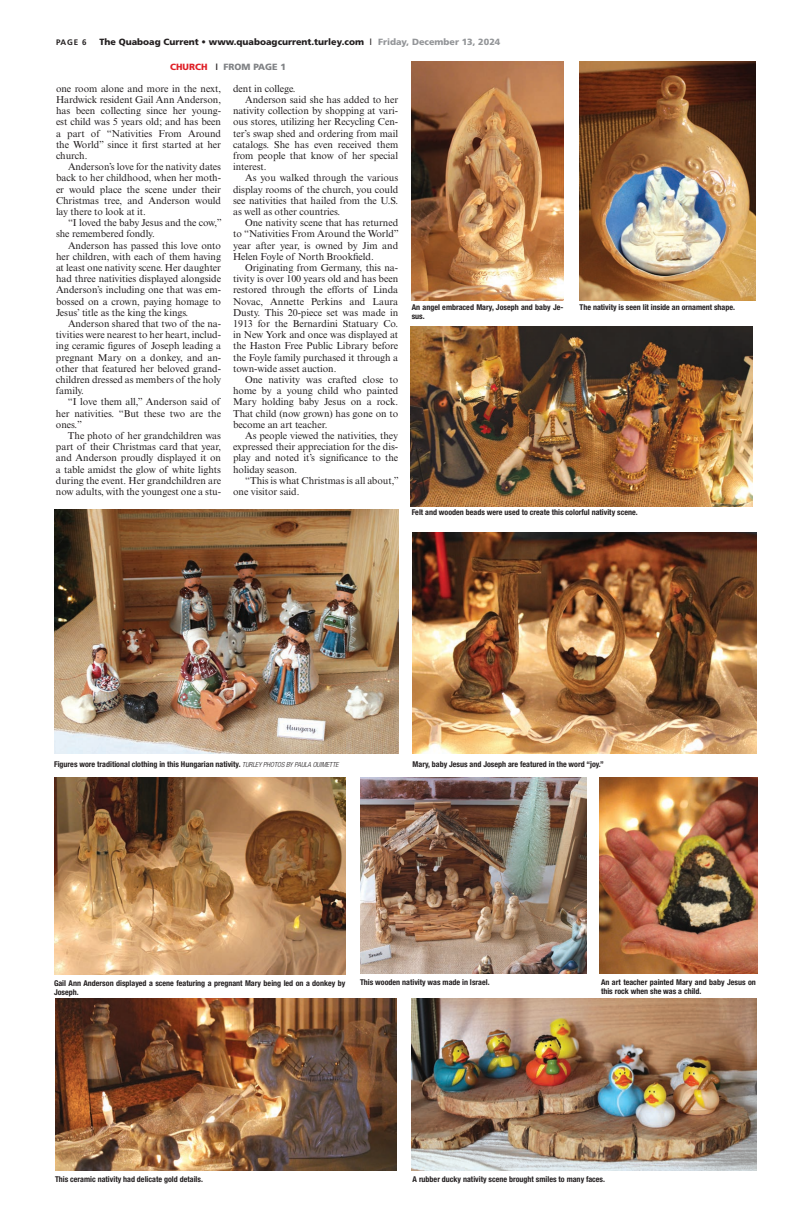
<style>
.page{position:relative;width:810px;height:1224px;background:#fff}
.page>*{position:absolute;margin:0;border:0;box-sizing:border-box;transform-origin:0 0}
.QC_Body_Text{font:10px/11.2px "Times New Roman MT Std";letter-spacing:-.005em;color:#231f20;text-align:justify}
.t1{font:900 9px "Frutiger LT Std";color:#231f20}
.t2{font:900 9px "Frutiger LT Std";color:#808285}
.QC_Photo_Cutline{font:700 condensed 8px/9px "Helvetica Neue LT Std";color:#231f20}
.t3{font:700 8px "Frutiger LT Std";color:#231f20}
.s1{font-family:"Helvetica";font-weight:400}
.s2{color:#939598}
.s3{color:#df2027}
.s4{font-family:"Helvetica Neue LT Std";font-weight:500;font-stretch:condensed;color:#231f20}
.s5{font-weight:300;font-style:italic;font-size:7px}
</style>
<div class="page">
<img style="left:412px;top:61px;width:151px;height:239px">
<img style="left:580px;top:61px;width:175px;height:239px">
<img style="left:411px;top:326px;width:341px;height:180px">
<img style="left:54px;top:510px;width:344px;height:243px">
<img style="left:413px;top:533px;width:344px;height:221px">
<img style="left:54px;top:777px;width:291px;height:198px">
<img style="left:360px;top:777px;width:226px;height:196px">
<img style="left:600px;top:777px;width:157px;height:196px">
<img style="left:412px;top:999px;width:344px;height:171px">
<img style="left:55px;top:999px;width:341px;height:171px">
<p class="t3" style="left:56px;top:37px;width:32px">PAGE 6</p>
<p class="t1" style="left:99px;top:36px;width:402px">The Quaboag Current • www.quaboagcurrent.turley.com <span class="s1">I</span> <span class="s2">Friday, December 13, 2024</span></p>
<p class="QC_Body_Text" style="left:56px;top:83px;width:167px">one room alone and more in the next, Hardwick resident Gail Ann Anderson, has been collecting since her young&shy;est child was 5 years old; and has been a part of “Nativities From Around the World” since it first started at her church.</p>
<p class="QC_Body_Text" style="left:56px;top:161px;width:167px;text-indent:12px">Anderson’s love for the nativity dates back to her childhood, when her moth&shy;er would place the scene under their Christmas tree, and Anderson would lay there to look at it.</p>
<p class="QC_Body_Text" style="left:56px;top:217px;width:167px;text-indent:12px">“I loved the baby Jesus and the cow,” she remembered fondly.</p>
<p class="QC_Body_Text" style="left:56px;top:240px;width:167px;text-indent:12px">Anderson has passed this love onto her children, with each of them having at least one nativity scene. Her daughter had three nativities displayed alongside Anderson’s including one that was em&shy;bossed on a crown, paying homage to Jesus’ title as the king the kings.</p>
<p class="QC_Body_Text" style="left:56px;top:318px;width:167px;text-indent:12px">Anderson shared that two of the na&shy;tivities were nearest to her heart, includ&shy;ing ceramic figures of Joseph leading a pregnant Mary on a donkey, and an&shy;other that featured her beloved grand&shy;children dressed as members of the holy family.</p>
<p class="QC_Body_Text" style="left:56px;top:396px;width:167px;text-indent:12px">“I love them all,” Anderson said of her nativities. “But these two are the ones.”</p>
<p class="QC_Body_Text" style="left:56px;top:430px;width:167px;text-indent:12px">The photo of her grandchildren was part of their Christmas card that year, and Anderson proudly displayed it on a table amidst the glow of white lights during the event. Her grandchildren are now adults, with the youngest one a stu-</p>
<p class="t2" style="left:170px;top:61px;width:117px"><span class="s3">CHURCH</span> <span class="s4">I</span> FROM PAGE 1</p>
<p class="QC_Body_Text" style="left:233px;top:83px;width:64px">dent in college.</p>
<p class="QC_Body_Text" style="left:233px;top:94px;width:167px;text-indent:12px">Anderson said she has added to her nativity collection by shopping at vari&shy;ous stores, utilizing her Recycling Cen&shy;ter’s swap shed and ordering from mail catalogs. She has even received them from people that know of her special interest.</p>
<p class="QC_Body_Text" style="left:233px;top:172px;width:167px;text-indent:12px">As you walked through the various display rooms of the church, you could see nativities that hailed from the U.S. as well as other countries.</p>
<p class="QC_Body_Text" style="left:233px;top:217px;width:167px;text-indent:12px">One nativity scene that has returned to “Nativities From Around the World” year after year, is owned by Jim and Helen Foyle of North Brookfield.</p>
<p class="QC_Body_Text" style="left:233px;top:262px;width:167px;text-indent:12px">Originating from Germany, this na&shy;tivity is over 100 years old and has been restored through the efforts of Linda Novac, Annette Perkins and Laura Dusty. This 20-piece set was made in 1913 for the Bernardini Statuary Co. in New York and once was displayed at the Haston Free Public Library before the Foyle family purchased it through a town-wide asset auction.</p>
<p class="QC_Body_Text" style="left:233px;top:374px;width:167px;text-indent:12px">One nativity was crafted close to home by a young child who painted Mary holding baby Jesus on a rock.<br>That child (now grown) has gone on to become an art teacher.</p>
<p class="QC_Body_Text" style="left:233px;top:430px;width:167px;text-indent:12px">As people viewed the nativities, they expressed their appreciation for the dis&shy;play and noted it’s significance to the holiday season.</p>
<p class="QC_Body_Text" style="left:233px;top:475px;width:167px;text-indent:12px">“This is what Christmas is all about,” one visitor said.</p>
<p class="QC_Photo_Cutline" style="left:412px;top:302px;width:153px">An angel embraced Mary, Joseph and baby Je&shy;sus.</p>
<p class="QC_Photo_Cutline" style="left:580px;top:302px;width:157px">The nativity is seen lit inside an ornament shape.</p>
<p class="QC_Photo_Cutline" style="left:412px;top:508px;width:227px">Felt and wooden beads were used to create this colorful nativity scene.</p>
<p class="QC_Photo_Cutline" style="left:54px;top:759px;width:286px">Figures wore traditional clothing in this Hungarian nativity. <span class="s5">TURLEY PHOTOS BY PAULA OUIMETTE</span></p>
<p class="QC_Photo_Cutline" style="left:413px;top:759px;width:193px">Mary, baby Jesus and Joseph are featured in the word “joy.”</p>
<p class="QC_Photo_Cutline" style="left:54px;top:979px;width:293px">Gail Ann Anderson displayed a scene featuring a pregnant Mary being led on a donkey by<br>Joseph.</p>
<p class="QC_Photo_Cutline" style="left:360px;top:978px;width:131px">This wooden nativity was made in Israel.</p>
<p class="QC_Photo_Cutline" style="left:601px;top:978px;width:156px">An art teacher painted Mary and baby Jesus on this rock when she was a child.</p>
<p class="QC_Photo_Cutline" style="left:55px;top:1175px;width:149px">This ceramic nativity had delicate gold details.</p>
<p class="QC_Photo_Cutline" style="left:413px;top:1175px;width:194px">A rubber ducky nativity scene brought smiles to many faces.</p>
</div>
